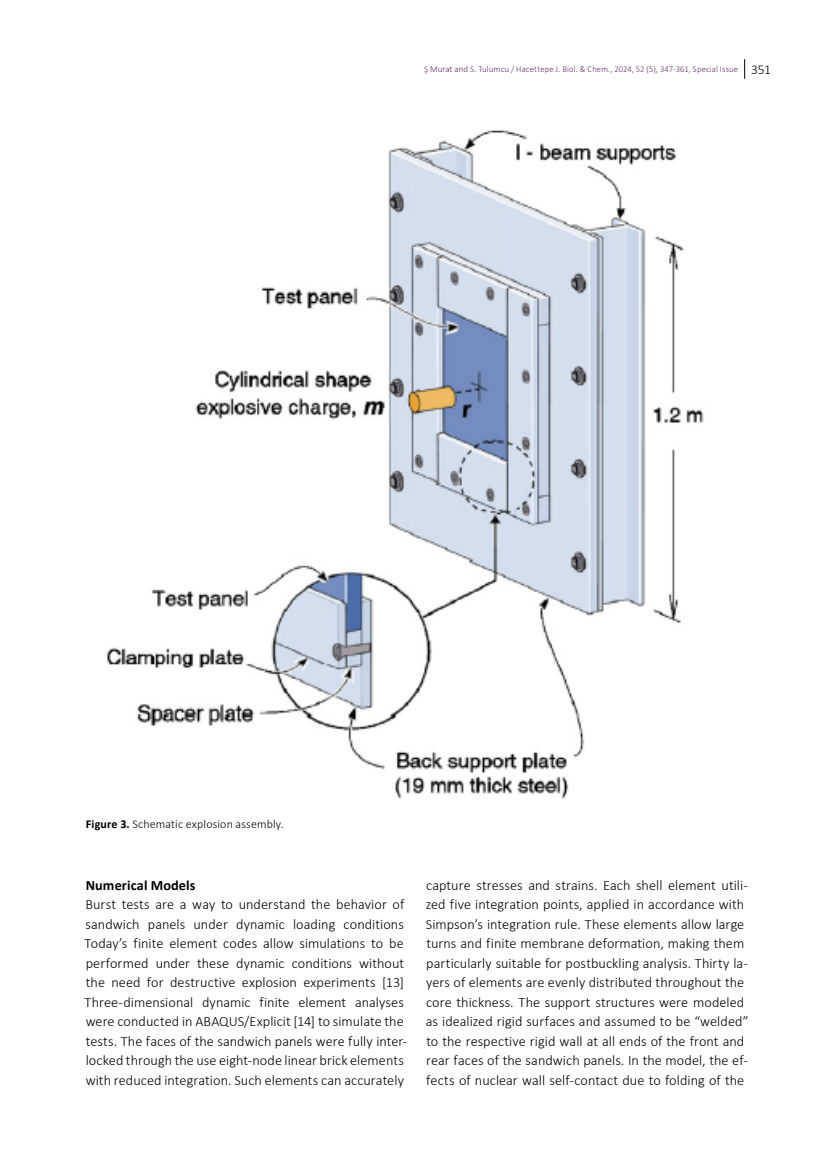
<style>
.page{position:relative;width:830px;height:1170px;background:#fff}
.page>*{position:absolute;margin:0;border:0;box-sizing:border-box;transform-origin:0 0}
.t1{font:300 14.25px/19.5px "Calibri";letter-spacing:.005em;color:#000}
.t2{font:700 14.25px "Calibri";letter-spacing:.005em;color:#000}
.t3{font:300 12px "Calibri";letter-spacing:.01em;color:#000}
.t4{font:300 9px "Calibri";letter-spacing:.015em;color:#642e68}
.s1{font-size:13.5px;color:#000}
.s2{font-weight:700}
</style>
<div class="page">
<svg style="left:744px;top:59px;width:1px;height:20px"></svg>
<img style="left:107px;top:130px;width:597px;height:669px">
<p class="t4" style="left:424px;top:63px;width:348px">Ş Murat and S. Tulumcu / Hacettepe J. Biol. &amp; Chem., 2024, 52 (5), 347-361, Special Issue <span class="s1">351</span></p>
<p class="t3" style="left:86px;top:816px;width:199px"><span class="s2">Figure 3.</span> Schematic explosion assembly.</p>
<p class="t2" style="left:86px;top:874px;width:111px">Numerical Models</p>
<p class="t1" style="left:85px;top:894px;width:324px">Burst tests are a way to understand the behavior of sandwich panels under dynamic loading conditions Today’s finite element codes allow simulations to be performed under these dynamic conditions without the need for destructive explosion experiments [13] Three-dimensional dynamic finite element analyses were conducted in ABAQUS/Explicit [14] to simulate the tests. The faces of the sandwich panels were fully inter&shy;locked through the use eight-node linear brick elements with reduced integration. Such elements can accurately</p>
<p class="t1" style="left:425px;top:874px;width:324px">capture stresses and strains. Each shell element utili&shy;zed five integration points, applied in accordance with Simpson’s integration rule. These elements allow large turns and finite membrane deformation, making them particularly suitable for postbuckling analysis. Thirty la&shy;yers of elements are evenly distributed throughout the core thickness. The support structures were modeled as idealized rigid surfaces and assumed to be “welded” to the respective rigid wall at all ends of the front and rear faces of the sandwich panels. In the model, the ef&shy;fects of nuclear wall self-contact due to folding of the</p>
</div>
